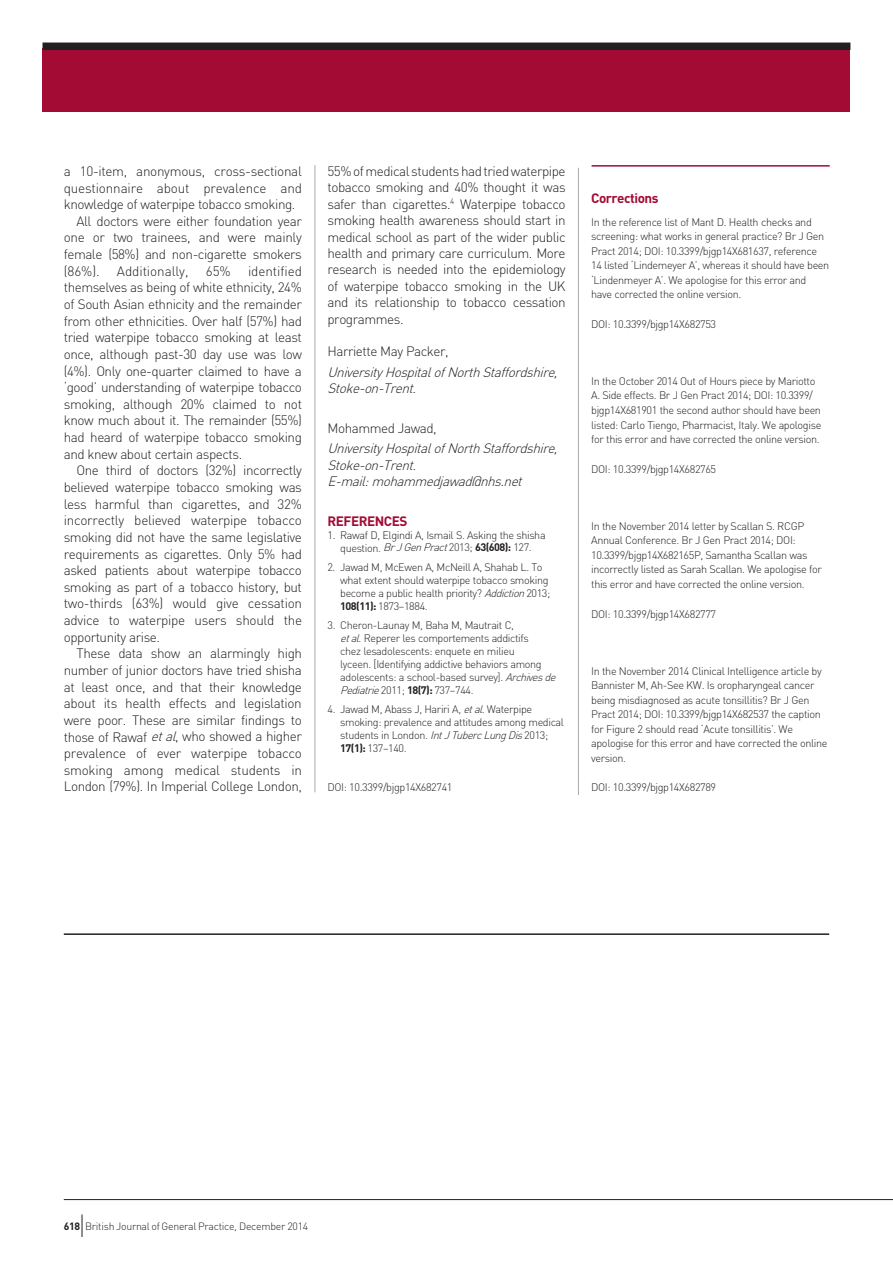
<style>
.page{position:relative;width:893px;height:1263px;background:#fff}
.page>*{position:absolute;margin:0;border:0;box-sizing:border-box;transform-origin:0 0}
.t1{font:300 13.5px/16.6px "DIN";letter-spacing:-.035em;color:#231f20;text-align:justify}
.t2{font:italic 300 13.5px/16.4px "DIN";color:#231f20}
.t3{font:300 13.5px "DIN";letter-spacing:-.015em;color:#231f20}
.t4{font:700 13.5px "DIN";letter-spacing:-.035em;color:#a30a34}
.t5{font:300 13.5px "DIN";letter-spacing:-.005em;color:#231f20}
.t6{font:300 10.8px/14.5px "DIN";letter-spacing:-.035em;color:#231f20}
.t7{font:300 10.5px "DIN";letter-spacing:-.025em;color:#231f20}
.s1{font-style:italic}
.s2{font-weight:700}
</style>
<div class="page">
<div style="left:43px;top:48px;width:807px;height:64px;background:#a30a34"></div>
<hr style="left:64px;top:1199px;width:829px;height:1px;background:#231f20">
<svg style="left:82px;top:1214px;width:1px;height:23px"></svg>
<div style="left:43px;top:43px;width:807px;height:7px;background:#231f20"></div>
<hr style="left:315px;top:165px;width:1px;height:627px;background:#a8a9ad">
<hr style="left:578px;top:168px;width:1px;height:627px;background:#a8a9ad">
<hr style="left:592px;top:165px;width:238px;height:2px;background:#a30a34">
<hr style="left:64px;top:933px;width:765px;height:2px;background:#231f20">
<p class="t1" style="left:64px;top:163px;width:240px">a 10-item, anonymous, cross-sectional</p>
<p class="t3" style="left:64px;top:179px;width:240px">questionnaire about prevalence and</p>
<p class="t1" style="left:64px;top:196px;width:233px">knowledge of waterpipe tobacco smoking.</p>
<p class="t1" style="left:77px;top:213px;width:227px">All doctors were either foundation year</p>
<p class="t1" style="left:64px;top:229px;width:240px">one or two trainees, and were mainly</p>
<p class="t1" style="left:64px;top:246px;width:240px">female (58%) and non-cigarette smokers</p>
<p class="t1" style="left:64px;top:262px;width:37px">(86%).</p>
<p class="t5" style="left:117px;top:263px;width:73px">Additionally,</p>
<p class="t1" style="left:206px;top:262px;width:26px">65%</p>
<p class="t1" style="left:64px;top:262px;width:240px;text-indent:184px">identified themselves as being of white ethnicity, 24% of South Asian ethnicity and the remainder from other ethnicities. Over half (57%) had tried waterpipe tobacco smoking at least once, although past-30 day use was low (4%). Only one-quarter claimed to have a ‘good’ understanding of waterpipe tobacco smoking, although 20% claimed to not know much about it. The remainder (55%) had heard of waterpipe tobacco smoking and knew about certain aspects.</p>
<p class="t1" style="left:64px;top:462px;width:240px;text-indent:13px">One third of doctors (32%) incorrectly believed waterpipe tobacco smoking was less harmful than cigarettes, and 32% incorrectly believed waterpipe tobacco smoking did not have the same legislative requirements as cigarettes. Only 5% had asked patients about waterpipe tobacco smoking as part of a tobacco history, but two-thirds (63%) would give cessation advice to waterpipe users should the opportunity arise.</p>
<p class="t1" style="left:64px;top:645px;width:240px;text-indent:13px">These data show an alarmingly high number of junior doctors have tried shisha at least once, and that their knowledge about its health effects and legislation were poor. These are similar findings to those of Rawaf <span class="s1">etal</span>, who showed a higher prevalence of ever waterpipe tobacco smoking among medical students in London (79%). In Imperial College London,</p>
<p class="t1" style="left:327px;top:163px;width:240px">55% of medical students had tried waterpipe tobacco smoking and 40% thought it was safer than cigarettes.<sup>4</sup> Waterpipe tobacco smoking health awareness should start in medical school as part of the wider public health and primary care curriculum. More research is needed into the epidemiology of waterpipe tobacco smoking in the UK and its relationship to tobacco cessation programmes.</p>
<p class="t1" style="left:327px;top:343px;width:123px">Harriette May Packer,</p>
<p class="t2" style="left:327px;top:364px;width:236px">UniversityHospitalofNorthStaffordshire,<br>Stoke-on-Trent.</p>
<p class="t1" style="left:327px;top:419px;width:111px">Mohammed Jawad,</p>
<p class="t2" style="left:327px;top:440px;width:236px">UniversityHospitalofNorthStaffordshire,<br>Stoke-on-Trent.<br>E-mail:mohammedjawad@nhs.net</p>
<p class="t4" style="left:327px;top:512px;width:80px">References</p>
<p class="t6" style="left:327px;top:528px;width:220px;line-height:12.9px;text-align:center">1. Rawaf D, Elgindi A, Ismail S. Asking the shisha question. <span class="s1">BrJGenPract</span>2013; <span class="s2">63(608):</span> 127.</p>
<p class="t6" style="left:340px;top:560px;width:212px;line-height:12.9px;text-indent:-13px">2. Jawad M, McEwen A, McNeill A, Shahab L. To what extent should waterpipe tobacco smoking become a public health priority? <span class="s1">Addiction</span>2013; <span class="s2">108(11):</span> 1873–1884.</p>
<p class="t6" style="left:340px;top:619px;width:220px;line-height:12.9px;text-indent:-13px">3. Cheron-Launay M, Baha M, Mautrait C,<br><span class="s1">etal</span>. Reperer les comportements addictifs<br>chez lesadolescents: enquete en milieu<br>lyceen. [Identifying addictive behaviors among adolescents: a school-based survey]. <span class="s1">Archivesde Pediatrie</span>2011; <span class="s2">18(7):</span> 737–744.</p>
<p class="t6" style="left:340px;top:703px;width:225px;line-height:12.9px;text-indent:-13px">4. Jawad M, Abass J, Hariri A, <span class="s1">etal.</span>Waterpipe smoking: prevalence and attitudes among medical students in London. <span class="s1">IntJTubercLungDis</span>2013; <span class="s2">17(1):</span> 137–140.</p>
<p class="t6" style="left:327px;top:780px;width:127px">DOI: 10.3399/bjgp14X682741</p>
<p class="t4" style="left:591px;top:189px;width:69px">Corrections</p>
<p class="t6" style="left:591px;top:215px;width:240px">In the reference list of Mant D. Health checks and screening: what works in general practice? Br J Gen Pract 2014; DOI: 10.3399/bjgp14X681637, reference 14 listed ‘Lindemeyer A’, whereas it should have been ‘Lindenmeyer A’. We apologise for this error and have corrected the online version.</p>
<p class="t6" style="left:591px;top:317px;width:127px">DOI: 10.3399/bjgp14X682753</p>
<p class="t6" style="left:591px;top:374px;width:232px">In the October 2014 Out of Hours piece by Mariotto A. Side effects. Br J Gen Pract 2014; DOI: 10.3399/ bjgp14X681901 the second author should have been listed: Carlo Tiengo, Pharmacist, Italy. We apologise for this error and have corrected the online version.</p>
<p class="t6" style="left:591px;top:461px;width:127px">DOI: 10.3399/bjgp14X682765</p>
<p class="t6" style="left:591px;top:518px;width:232px">In the November 2014 letter by Scallan S. RCGP Annual Conference. Br J Gen Pract 2014; DOI:<br>10.3399/bjgp14X682165P, Samantha Scallan was incorrectly listed as Sarah Scallan. We apologise for this error and have corrected the online version.</p>
<p class="t6" style="left:591px;top:606px;width:127px">DOI: 10.3399/bjgp14X682777</p>
<p class="t6" style="left:591px;top:663px;width:238px">In the November 2014 Clinical Intelligence article by Bannister M, Ah-See KW. Is oropharyngeal cancer being misdiagnosed as acute tonsillitis? Br J Gen Pract 2014; DOI: 10.3399/bjgp14X682537 the caption for Figure 2 should read ‘Acute tonsillitis’. We apologise for this error and have corrected the online version.</p>
<p class="t6" style="left:591px;top:780px;width:127px">DOI: 10.3399/bjgp14X682789</p>
<p class="t7" style="left:64px;top:1219px;width:246px"><span class="s2">618</span> British Journal of General Practice, December 2014</p>
</div>
